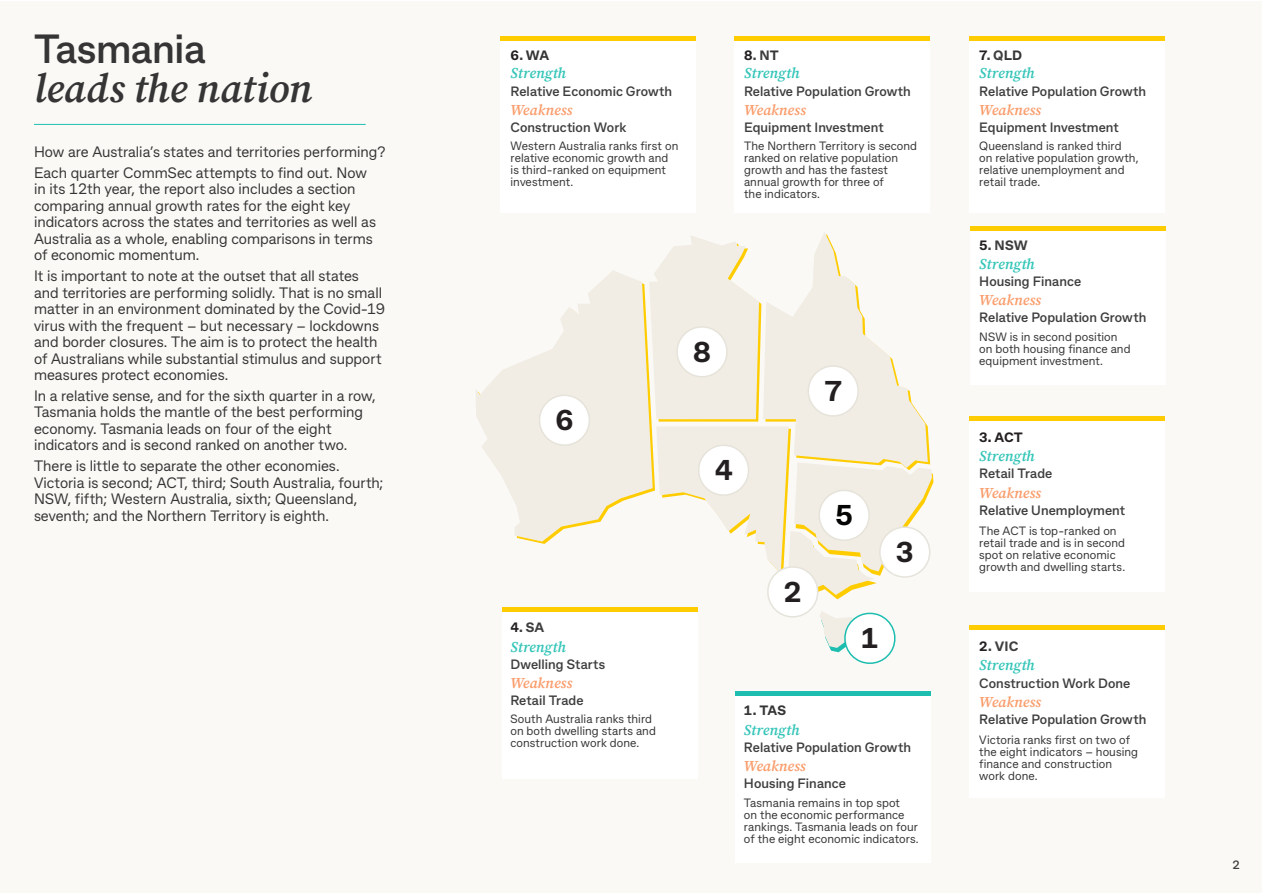
<style>
.page{position:relative;width:1263px;height:893px;background:#fff}
.page>*{position:absolute;margin:0;border:0;box-sizing:border-box;transform-origin:0 0}
.t1{font:italic 600 40.5px "Source Serif Pro";letter-spacing:.005em;color:#353535}
.t2{font:700 40.5px "CBA Beacon Sans";letter-spacing:-.005em;color:#353535}
.t3{font:800 28.5px "CBA Beacon Sans";color:#231f20}
.t4{font:800 28.5px "CBA Beacon Sans";color:#040503}
.t5{font:15px/16.5px "CBA Beacon Sans";color:#353535}
.Strength{font:italic 600 15px "Source Serif Pro";letter-spacing:.005em;color:#34c5b8}
.Weakness{font:italic 600 15px "Source Serif Pro";color:#fa9c6b}
.Map_State_copy{font:700 13.5px "CBA Beacon Sans";letter-spacing:.005em;color:#3e3e3f}
.t6{font:800 13.5px "CBA Beacon Sans";letter-spacing:.01em;color:#3e3e3f}
.t7{font:800 13.5px "CBA Beacon Sans";letter-spacing:.005em;color:#353535}
.t8{font:800 13.5px "CBA Beacon Sans";color:#231f20}
.t9{font:12px/12px "CBA Beacon Sans";letter-spacing:.01em;color:#353535}
.Map_State_copy-2{font:700 12px "CBA Beacon Sans";color:#3e3e3f}
.s1{color:#231f20}
.s2{color:#3e3e3f}
.s3{color:#353535}
</style>
<div class="page">
<div style="left:1px;top:1px;width:1261px;height:891px;background:#faf9f6"></div>
<hr style="left:34px;top:124px;width:332px;height:1px;background:#1dbeb0">
<div style="left:735px;top:695px;width:196px;height:167px;background:#fff"></div>
<hr style="left:735px;top:691px;width:196px;height:4px;background:#1dbeb0">
<div style="left:502px;top:611px;width:195px;height:168px;background:#fff"></div>
<hr style="left:502px;top:607px;width:195px;height:4px;background:#fc0">
<div style="left:735px;top:41px;width:195px;height:172px;background:#fff"></div>
<div style="left:735px;top:36px;width:195px;height:5px;background:#fc0"></div>
<div style="left:969px;top:630px;width:195px;height:167px;background:#fff"></div>
<hr style="left:969px;top:626px;width:195px;height:4px;background:#fc0">
<div style="left:969px;top:41px;width:195px;height:172px;background:#fff"></div>
<div style="left:969px;top:36px;width:195px;height:5px;background:#fc0"></div>
<div style="left:500px;top:41px;width:196px;height:172px;background:#fff"></div>
<div style="left:500px;top:36px;width:196px;height:5px;background:#fc0"></div>
<div style="left:970px;top:231px;width:195px;height:154px;background:#fff"></div>
<div style="left:970px;top:226px;width:195px;height:5px;background:#fc0"></div>
<div style="left:969px;top:421px;width:195px;height:171px;background:#fff"></div>
<hr style="left:969px;top:417px;width:195px;height:4px;background:#fc0">
<svg style="left:476px;top:270px;width:173px;height:272px;fill:#f1ede4"></svg>
<svg style="left:534px;top:390px;width:59px;height:60px"></svg>
<svg style="left:649px;top:232px;width:284px;height:432px"></svg>
<p class="t2" style="left:34px;top:22px;width:173px">Tasmania</p>
<p class="t1" style="left:34px;top:61px;width:279px">leads the nation</p>
<p class="t5" style="left:34px;top:143px;width:353px">How are Australia’s states and territories performing?</p>
<p class="t5" style="left:34px;top:164px;width:343px">Each quarter CommSec attempts to find out. Now in its 12th year, the report also includes a section comparing annual growth rates for the eight key indicators across the states and territories as well as Australia as a whole, enabling comparisons in terms of economic momentum.</p>
<p class="t5" style="left:34px;top:267px;width:353px">It is important to note at the outset that all states and territories are performing solidly. That is no small matter in an environment dominated by the Covid-19 virus with the frequent – but necessary – lockdowns and border closures. The aim is to protect the health of Australians while substantial stimulus and support measures protect economies.</p>
<p class="t5" style="left:34px;top:387px;width:343px">In a relative sense, and for the sixth quarter in a row, Tasmania holds the mantle of the best performing economy. Tasmania leads on four of the eight indicators and is second ranked on another two.</p>
<p class="t5" style="left:34px;top:457px;width:351px">There is little to separate the other economies.<br>Victoria is second; ACT, third; South Australia, fourth; NSW, fifth; Western Australia, sixth; Queensland, seventh; and the Northern Territory is eighth.</p>
<p class="t7" style="left:510px;top:46px;width:40px"><span class="s1">6</span><span class="s2">.</span> WA</p>
<p class="t6" style="left:744px;top:46px;width:36px"><span class="s1">8</span>. N<span class="s3">T</span></p>
<p class="t6" style="left:979px;top:46px;width:45px"><span class="s1">7</span>. Q<span class="s3">LD</span></p>
<p class="Strength" style="left:510px;top:63px;width:57px">Strength</p>
<p class="Map_State_copy" style="left:510px;top:82px;width:163px">Relative Economic Growth</p>
<p class="Weakness" style="left:510px;top:100px;width:63px">Weakness</p>
<p class="Map_State_copy" style="left:510px;top:118px;width:117px">Construction Work</p>
<p class="Strength" style="left:744px;top:63px;width:57px">Strength</p>
<p class="Map_State_copy" style="left:744px;top:82px;width:168px">Relative Population Growth</p>
<p class="Weakness" style="left:744px;top:100px;width:63px">Weakness</p>
<p class="Map_State_copy" style="left:744px;top:118px;width:141px">Equipment Investment</p>
<p class="Strength" style="left:979px;top:63px;width:57px">Strength</p>
<p class="Map_State_copy" style="left:979px;top:82px;width:168px">Relative Population Growth</p>
<p class="Weakness" style="left:979px;top:100px;width:63px">Weakness</p>
<p class="Map_State_copy" style="left:979px;top:118px;width:141px">Equipment Investment</p>
<p class="t9" style="left:510px;top:139px;width:169px">Western Australia ranks first on relative economic growth and is third-ranked on equipment investment.</p>
<p class="t9" style="left:744px;top:139px;width:175px">The Northern Territory is second ranked on relative population growth and has the fastest annual growth for three of<br>the indicators.</p>
<p class="t9" style="left:979px;top:139px;width:161px">Queensland is ranked third<br>on relative population growth, relative unemployment and retail trade.</p>
<p class="t6" style="left:979px;top:237px;width:50px"><span class="s1">5</span>. NSW</p>
<p class="Strength" style="left:979px;top:254px;width:57px">Strength</p>
<p class="Map_State_copy" style="left:979px;top:272px;width:103px">Housing Finance</p>
<p class="Weakness" style="left:979px;top:290px;width:63px">Weakness</p>
<p class="Map_State_copy" style="left:979px;top:309px;width:169px">Relative Population Growth</p>
<p class="t3" style="left:693px;top:333px;width:19px">8</p>
<p class="t9" style="left:979px;top:331px;width:153px">NSW is in second position on both housing finance and equipment investment.</p>
<p class="t3" style="left:824px;top:372px;width:19px">7</p>
<h2 class="t3" style="left:555px;top:401px;width:19px">6</h2>
<p class="t7" style="left:980px;top:426px;width:50px">4. NSW</p>
<p class="t8" style="left:979px;top:428px;width:45px">3. ACT</p>
<p class="t3" style="left:715px;top:451px;width:19px">4</p>
<p class="t4" style="left:835px;top:496px;width:19px">5</p>
<p class="t3" style="left:896px;top:533px;width:19px">3</p>
<p class="Strength" style="left:979px;top:446px;width:57px">Strength</p>
<p class="Map_State_copy" style="left:979px;top:465px;width:75px">Retail Trade</p>
<p class="Weakness" style="left:979px;top:482px;width:63px">Weakness</p>
<p class="Map_State_copy" style="left:979px;top:501px;width:148px">Relative Unemployment</p>
<p class="t9" style="left:980px;top:500px;width:172px;line-height:24px">NSW is in fourth position on the rankings. NSW is third on three</p>
<p class="t9" style="left:980px;top:542px;width:122px">of the eight indicators.</p>
<p class="t9" style="left:979px;top:524px;width:147px">The ACT is top-ranked on retail trade and is in second spot on relative economic growth and dwelling starts.</p>
<p class="t3" style="left:784px;top:573px;width:19px">2</p>
<p class="t6" style="left:510px;top:619px;width:35px"><span class="s1">4</span>. SA</p>
<p class="Strength" style="left:510px;top:636px;width:57px">Strength</p>
<p class="Map_State_copy" style="left:510px;top:655px;width:96px">Dwelling Starts</p>
<p class="Weakness" style="left:510px;top:673px;width:63px">Weakness</p>
<p class="Map_State_copy" style="left:510px;top:691px;width:75px">Retail Trade</p>
<p class="t9" style="left:510px;top:713px;width:147px">South Australia ranks third on both dwelling starts and construction work done.</p>
<p class="t7" style="left:744px;top:701px;width:44px">1. TAS</p>
<p class="t3" style="left:861px;top:619px;width:19px">1</p>
<p class="Strength" style="left:744px;top:719px;width:57px">Strength</p>
<p class="Map_State_copy" style="left:744px;top:738px;width:169px">Relative Population Growth</p>
<p class="Weakness" style="left:744px;top:756px;width:63px">Weakness</p>
<p class="Map_State_copy" style="left:744px;top:775px;width:103px">Housing Finance</p>
<p class="t6" style="left:979px;top:637px;width:41px"><span class="s1">2</span>. VIC</p>
<p class="Strength" style="left:979px;top:655px;width:57px">Strength</p>
<p class="Map_State_copy" style="left:979px;top:674px;width:153px">Construction Work Done</p>
<p class="Weakness" style="left:979px;top:692px;width:63px">Weakness</p>
<p class="Map_State_copy" style="left:979px;top:710px;width:169px">Relative Population Growth</p>
<p class="t9" style="left:979px;top:733px;width:160px">Victoria ranks first on two of the eight indicators – housing finance and construction work done.</p>
<p class="t9" style="left:744px;top:797px;width:176px">Tasmania remains in top spot<br>on the economic performance rankings. Tasmania leads on four of the eight economic indicators.</p>
<p class="Map_State_copy-2" style="left:1232px;top:857px;width:9px">2</p>
</div>
